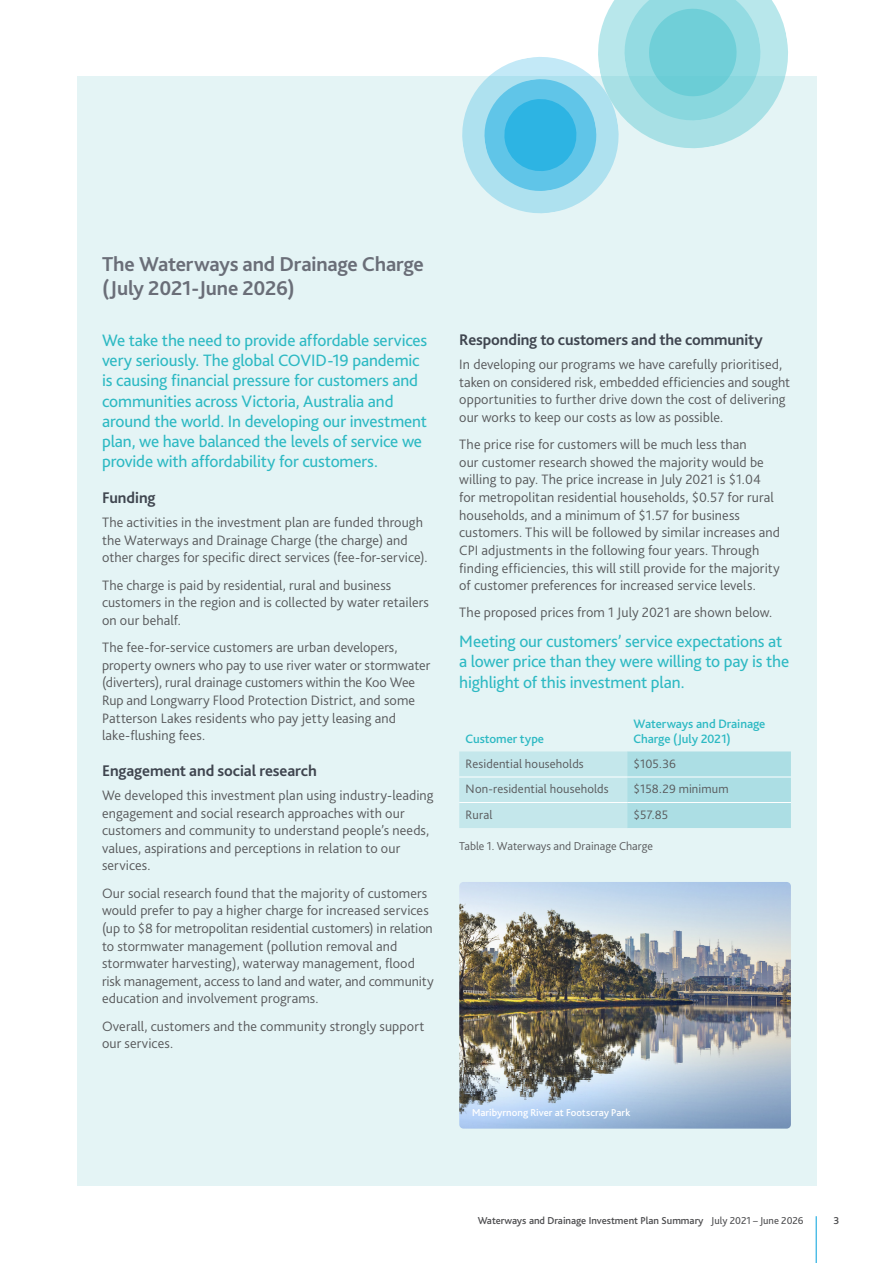
<style>
.page{position:relative;width:893px;height:1263px;background:#fff}
.page>*{position:absolute;margin:0;border:0;box-sizing:border-box;transform-origin:0 0}
.t1{font:700 21px/24px "Bliss";letter-spacing:-.01em;color:#6a6e78}
.t2{font:17.25px/20.2px "Bliss";letter-spacing:-.01em;color:#2db9c3}
.t3{font:700 16.2px "Bliss";letter-spacing:-.005em;color:#3f454f}
.t4{font:300 14.25px/17.7px "Bliss";letter-spacing:.005em;color:#58595b}
.t5{font:300 12.75px "Bliss";letter-spacing:.01em;color:#58595b}
.t6{font:500 12.75px/15px "Bliss";letter-spacing:-.005em;color:#2db9c3}
.t7{font:300 12px "Bliss";color:#58595b}
.t8{font:500 10.5px "Bliss";color:#4d4d4f}
.t9{font:500 10.5px "Bliss";letter-spacing:.005em;color:#fff}
.s1{font-weight:400}
</style>
<div class="page">
<hr style="left:816px;top:1216px;width:1px;height:47px;background:#00a0dc">
<div style="left:77px;top:77px;width:739px;height:1109px;background:#e4f4f5"></div>
<svg style="left:459px;top:751px;width:332px;height:77px;background:#b9e2e7"></svg>
<hr style="left:459px;top:777px;width:168px;height:1px;background:#fff">
<hr style="left:627px;top:777px;width:164px;height:1px;background:#fff">
<hr style="left:459px;top:802px;width:168px;height:1px;background:#fff">
<hr style="left:627px;top:802px;width:164px;height:1px;background:#fff">
<svg style="left:459px;top:0;width:336px;height:214px"></svg>
<img style="left:459px;top:882px;width:332px;height:246px">
<h1 class="t1" style="left:102px;top:252px;width:323px">The Waterways and Drainage Charge (July 2021-June 2026)</h1>
<p class="t2" style="left:102px;top:330px;width:327px">We take the need to provide affordable services very seriously. The global COVID-19 pandemic is causing financial pressure for customers and communities across Victoria, Australia and around the world. In developing our investment plan, we have balanced the levels of service we provide with affordability for customers.</p>
<p class="t3" style="left:102px;top:488px;width:55px">Funding</p>
<p class="t4" style="left:102px;top:513px;width:327px">The activities in the investment plan are funded through the Waterways and Drainage Charge (the charge) and other charges for specific direct services (fee-for-service).</p>
<p class="t4" style="left:102px;top:576px;width:328px">The charge is paid by residential, rural and business customers in the region and is collected by water retailers on our behalf.</p>
<p class="t4" style="left:102px;top:638px;width:330px">The fee-for-service customers are urban developers, property owners who pay to use river water or stormwater (diverters), rural drainage customers within the Koo Wee Rup and Longwarry Flood Protection District, and some Patterson Lakes residents who pay jetty leasing and lake-flushing fees.</p>
<p class="t3" style="left:102px;top:760px;width:216px">Engagement and social research</p>
<p class="t4" style="left:102px;top:786px;width:333px">We developed this investment plan using industry-leading engagement and social research approaches with our customers and community to understand people’s needs, values, aspirations and perceptions in relation to our services.</p>
<p class="t4" style="left:102px;top:884px;width:333px">Our social research found that the majority of customers would prefer to pay a higher charge for increased services (up to $8 for metropolitan residential customers) in relation to stormwater management (pollution removal and stormwater harvesting), waterway management, flood risk management, access to land and water, and community education and involvement programs.</p>
<p class="t4" style="left:102px;top:1017px;width:324px">Overall, customers and the community strongly support our services.</p>
<p class="t3" style="left:459px;top:330px;width:305px">Responding to customers and the community</p>
<p class="t4" style="left:459px;top:355px;width:332px">In developing our programs we have carefully prioritised, taken on considered risk, embedded efficiencies and sought opportunities to further drive down the cost of delivering our works to keep our costs as low as possible.</p>
<p class="t4" style="left:459px;top:435px;width:322px">The price rise for customers will be much less than<br>our customer research showed the majority would be willing to pay. The price increase in July 2021 is $1.04 for metropolitan residential households, $0.57 for rural households, and a minimum of $1.57 for business customers. This will be followed by similar increases and CPI adjustments in the following four years. Through finding efficiencies, this will still provide for the majority of customer preferences for increased service levels.</p>
<p class="t4" style="left:459px;top:604px;width:315px">The proposed prices from 1 July 2021 are shown below.</p>
<p class="t2" style="left:459px;top:631px;width:331px">Meeting our customers’ service expectations at a lower price than they were willing to pay is the highlight of this investment plan.</p>
<p class="t6" style="left:466px;top:731px;width:80px">Customer type</p>
<p class="t6" style="left:634px;top:716px;width:133px">Waterways and Drainage<br>Charge (July 2021)</p>
<p class="t5" style="left:466px;top:755px;width:120px">Residential households</p>
<p class="t5" style="left:634px;top:755px;width:44px">$105.36</p>
<p class="t5" style="left:466px;top:781px;width:145px">Non-residential households</p>
<p class="t5" style="left:634px;top:781px;width:97px">$158.29 minimum</p>
<p class="t5" style="left:466px;top:806px;width:28px">Rural</p>
<p class="t5" style="left:634px;top:806px;width:36px">$57.85</p>
<p class="t7" style="left:459px;top:838px;width:195px">Table 1. Waterways and Drainage Charge</p>
<p class="t9" style="left:472px;top:1107px;width:160px">Maribyrnong River at Footscray Park</p>
<p class="t8" style="left:478px;top:1215px;width:327px">Waterways and Drainage Investment Plan Summary <span class="s1">July 2021 – June 2026</span></p>
<p class="t8" style="left:833px;top:1215px;width:7px">3</p>
</div>
